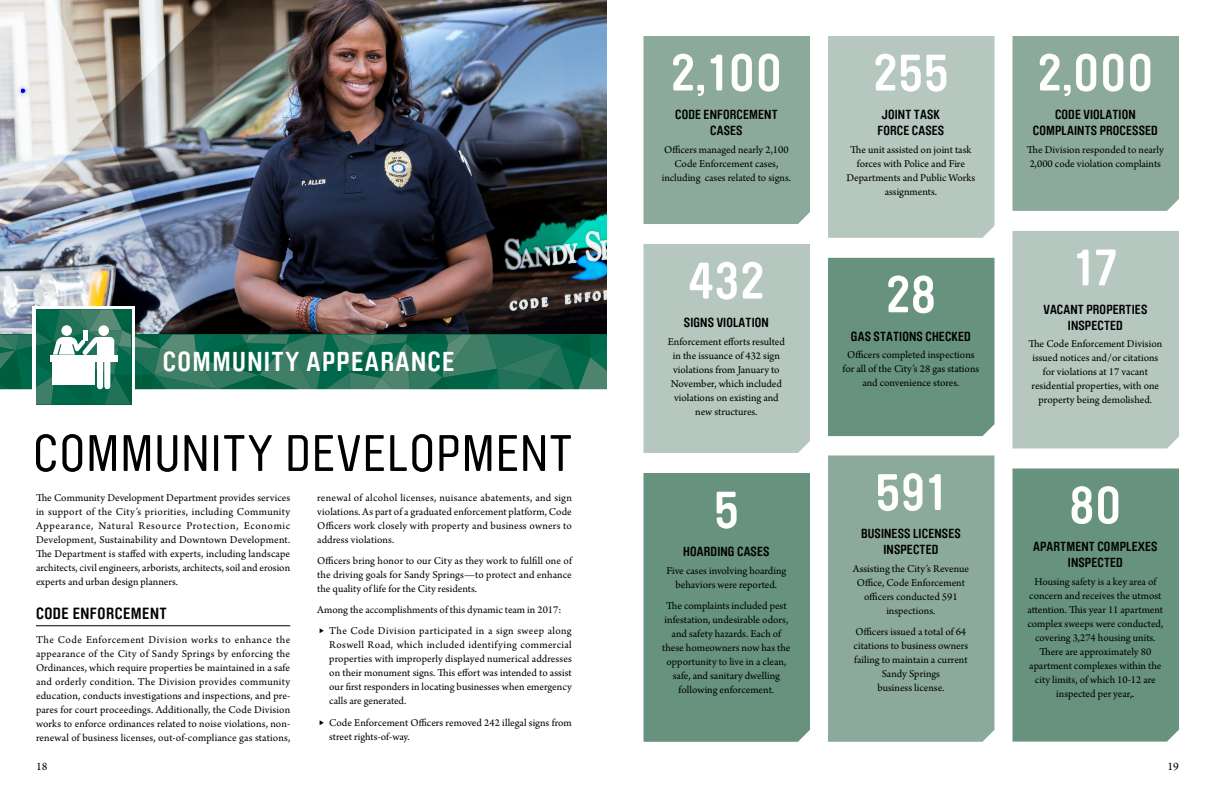
<style>
.page{position:relative;width:1215px;height:792px;background:#fff}
.page>*{position:absolute;margin:0;border:0;box-sizing:border-box;transform-origin:0 0}
.t1{font:700 50.6px "Brauer Neue";letter-spacing:.03em;color:#fff}
.t2{font:50.6px "Brauer Neue";letter-spacing:.03em;color:#000}
.t3{font:700 27px "Brauer Neue";letter-spacing:.05em;color:#fff}
.t4{font:700 16px "Brauer Neue";letter-spacing:.03em;color:#000}
.t5{font:700 13px/16px "Brauer Neue";letter-spacing:.01em;color:#000;text-align:center}
.t6{font:12px "Arno Pro";color:#000}
.t7{font:11px/14px "Arno Pro";color:#000;text-align:center}
.s1{font-size:13.8px}
</style>
<div class="page">
<img style="left:380px;top:0;width:227px;height:191px">
<svg style="left:36px;top:0;width:344px;height:627px"></svg>
<img style="left:0;top:0;width:232px;height:191px">
<hr style="left:36px;top:625px;width:254px;height:1px;background:#000">
<svg style="left:36px;top:404px;width:99px;height:4px"></svg>
<img style="left:0;top:191px;width:607px;height:213px">
<div style="left:50px;top:356px;width:67px;height:6px;background:#fff"></div>
<div style="left:52px;top:362px;width:42px;height:23px;background:#fff"></div>
<div style="left:644px;top:36px;width:166px;height:188px;background:#8caa9c"></div>
<div style="left:828px;top:258px;width:166px;height:178px;background:#66927e"></div>
<div style="left:828px;top:36px;width:166px;height:202px;background:#b5c7be"></div>
<div style="left:644px;top:473px;width:166px;height:269px;background:#66927e"></div>
<div style="left:1012px;top:469px;width:167px;height:273px;background:#66927e"></div>
<div style="left:828px;top:455px;width:166px;height:287px;background:#8caa9c"></div>
<div style="left:1012px;top:36px;width:167px;height:175px;background:#8caa9c"></div>
<div style="left:644px;top:244px;width:166px;height:209px;background:#b5c7be"></div>
<div style="left:1012px;top:231px;width:167px;height:217px;background:#b5c7be"></div>
<h2 class="t3" style="left:163px;top:347px;width:293px">COMMUNITY APPEARANCE</h2>
<h1 class="t2" style="left:33px;top:425px;width:540px">COMMUNITY DEVELOPMENT</h1>
<p class="t7" style="left:36px;top:491px;width:256px;text-align:justify">The Community Development Department provides services in support of the City’s priorities, including Community Appearance, Natural Resource Protection, Economic Development, Sustainability and Downtown Development.<br>The Department is staffed with experts, including landscape architects, civil engineers, arborists, architects, soil and erosion experts and urban design planners.</p>
<h3 class="t4" style="left:36px;top:604px;width:132px">CODE ENFORCEMENT</h3>
<p class="t7" style="left:36px;top:634px;width:256px;text-align:justify">The Code Enforcement Division works to enhance the appearance of the City of Sandy Springs by enforcing the Ordinances, which require properties be maintained in a safe and orderly condition. The Division provides community education, conducts investigations and inspections, and pre&shy;pares for court proceedings. Additionally, the Code Division works to enforce ordinances related to noise violations, non&shy;renewal of business licenses, out-of-compliance gas stations,</p>
<p class="t7" style="left:317px;top:491px;width:256px;text-align:justify">renewal of alcohol licenses, nuisance abatements, and sign violations. As part of a graduated enforcement platform, Code Officers work closely with property and business owners to address violations.</p>
<p class="t7" style="left:317px;top:554px;width:256px;text-align:justify">Officers bring honor to our City as they work to fulfill one of the driving goals for Sandy Springs—to protect and enhance the quality of life for the City residents.</p>
<p class="t7" style="left:317px;top:600px;width:256px;line-height:21.2px;text-align:left">Among the accomplishments of this dynamic team in 2017:<br><span class="s1">▶</span> The Code Division participated in a sign sweep along</p>
<p class="t7" style="left:329px;top:639px;width:244px;text-align:justify">Roswell Road, which included identifying commercial properties with improperly displayed numerical addresses on their monument signs. This effort was intended to assist our first responders in locating businesses when emergency calls are generated.</p>
<p class="t7" style="left:329px;top:716px;width:244px;text-align:left;text-indent:-10px"><span class="s1">▶</span> Code Enforcement Officers removed 242 illegal signs from street rights-of-way.</p>
<h1 class="t1" style="left:671px;top:44px;width:112px">2,100</h1>
<p class="t5" style="left:675px;top:106px;width:104px">CODE ENFORCEMENT<br>CASES</p>
<p class="t7" style="left:662px;top:143px;width:131px">Officers managed nearly 2,100<br>Code Enforcement cases, including cases related to signs.</p>
<h1 class="t1" style="left:689px;top:252px;width:77px">432</h1>
<p class="t5" style="left:684px;top:315px;width:87px">SIGNS VIOLATION</p>
<p class="t7" style="left:668px;top:335px;width:119px">Enforcement efforts resulted in the issuance of 432 sign violations from January to<br>November, which included violations on existing and new structures.</p>
<h1 class="t1" style="left:714px;top:481px;width:26px">5</h1>
<p class="t5" style="left:683px;top:543px;width:88px">HOARDING CASES</p>
<p class="t7" style="left:667px;top:564px;width:121px">Five cases involving hoarding behaviors were reported.</p>
<p class="t7" style="left:662px;top:599px;width:130px">The complaints included pest infestation, undesirable odors, and safety hazards. Each of these homeowners now has the opportunity to live in a clean, safe, and sanitary dwelling following enforcement.</p>
<h1 class="t1" style="left:874px;top:44px;width:76px">255</h1>
<p class="t5" style="left:877px;top:106px;width:68px">JOINT TASK<br>FORCE CASES</p>
<p class="t7" style="left:846px;top:143px;width:131px">The unit assisted on joint task forces with Police and Fire<br>Departments and Public Works assignments.</p>
<h1 class="t1" style="left:886px;top:266px;width:51px">28</h1>
<p class="t5" style="left:851px;top:328px;width:121px">GAS STATIONS CHECKED</p>
<p class="t7" style="left:843px;top:349px;width:138px">Officers completed inspections for all of the City’s 28 gas stations and convenience stores.</p>
<h1 class="t1" style="left:876px;top:463px;width:72px">591</h1>
<p class="t5" style="left:861px;top:526px;width:101px">BUSINESS LICENSES<br>INSPECTED</p>
<p class="t7" style="left:853px;top:562px;width:118px">Assisting the City’s Revenue<br>Office, Code Enforcement officers conducted 591 inspections.</p>
<p class="t7" style="left:854px;top:625px;width:116px">Officers issued a total of 64 citations to business owners failing to maintain a current<br>Sandy Springs<br>business license.</p>
<h1 class="t1" style="left:1038px;top:44px;width:117px">2,000</h1>
<p class="t5" style="left:1033px;top:106px;width:127px">CODE VIOLATION<br>COMPLAINTS PROCESSED</p>
<p class="t7" style="left:1027px;top:143px;width:138px;text-align:left">The Division responded to nearly<br>2,000 code violation complaints</p>
<h1 class="t1" style="left:1074px;top:239px;width:44px">17</h1>
<p class="t5" style="left:1043px;top:301px;width:105px">VACANT PROPERTIES<br>INSPECTED</p>
<p class="t7" style="left:1028px;top:338px;width:135px">The Code Enforcement Division issued notices and/or citations for violations at 17 vacant residential properties, with one property being demolished.</p>
<h1 class="t1" style="left:1070px;top:476px;width:53px">80</h1>
<p class="t5" style="left:1033px;top:539px;width:126px">APARTMENT COMPLEXES<br>INSPECTED</p>
<p class="t7" style="left:1027px;top:575px;width:137px">Housing safety is a key area of concern and receives the utmost attention. This year 11 apartment complex sweeps were conducted, covering 3,274 housing units.<br>There are approximately 80 apartment complexes within the city limits, of which 10-12 are inspected per year,.</p>
<p class="t6" style="left:36px;top:760px;width:13px">18</p>
<p class="t6" style="left:1168px;top:760px;width:13px">19</p>
</div>
